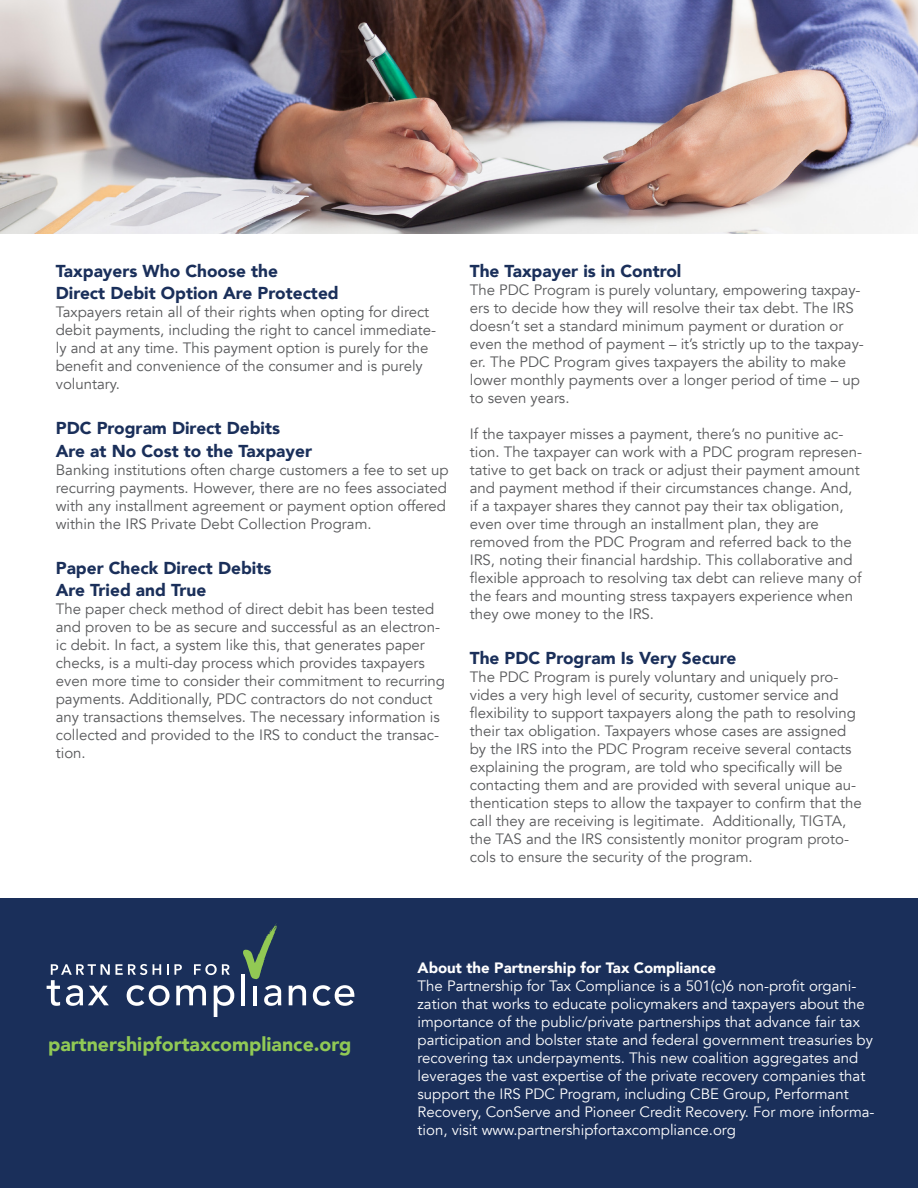
<style>
.page{position:relative;width:918px;height:1188px;background:#fff}
.page>*{position:absolute;margin:0;border:0;box-sizing:border-box;transform-origin:0 0}
.Graphic_Body_Copy{font:900 19.5px "Avenir";color:#91c955}
.Body_copy{font:900 17.25px/22.5px "Avenir";color:#1a2f5a}
.Body_copy-2{font:15px/18px "Avenir";color:#57585a}
.Graphic_Body_Copy-2{font:15px/18px "Avenir";color:#fff}
.Graphic_Body_Copy-3{font:900 15px "Avenir";color:#fff}
</style>
<div class="page">
<div style="left:0;top:898px;width:918px;height:290px;background:#1a2f5a"></div>
<svg style="left:116px;top:964px;width:31px;height:11px"></svg>
<svg style="left:153px;top:964px;width:8px;height:11px"></svg>
<svg style="left:167px;top:964px;width:15px;height:11px"></svg>
<svg style="left:194px;top:964px;width:36px;height:11px"></svg>
<svg style="left:47px;top:964px;width:63px;height:42px"></svg>
<svg style="left:127px;top:985px;width:43px;height:21px"></svg>
<svg style="left:176px;top:985px;width:30px;height:20px"></svg>
<svg style="left:214px;top:985px;width:20px;height:32px"></svg>
<hr style="left:241px;top:974px;width:4px;height:31px;background:#fff">
<hr style="left:253px;top:986px;width:4px;height:19px;background:#fff">
<svg style="left:264px;top:985px;width:17px;height:21px"></svg>
<svg style="left:289px;top:985px;width:17px;height:20px"></svg>
<svg style="left:313px;top:985px;width:41px;height:21px"></svg>
<svg style="left:243px;top:923px;width:34px;height:56px"></svg>
<img style="left:0;top:0;width:918px;height:234px">
<p class="Body_copy" style="left:56px;top:259px;width:284px">Taxpayers Who Choose the<br>Direct Debit Option Are Protected</p>
<p class="Body_copy-2" style="left:56px;top:303px;width:382px">Taxpayers retain all of their rights when opting for direct debit payments, including the right to cancel immediate&shy;ly and at any time. This payment option is purely for the benefit and convenience of the consumer and is purely voluntary.</p>
<p class="Body_copy" style="left:56px;top:417px;width:258px">PDC Program Direct Debits<br>Are at No Cost to the Taxpayer</p>
<p class="Body_copy-2" style="left:56px;top:461px;width:394px">Banking institutions often charge customers a fee to set up recurring payments. However, there are no fees associated with any installment agreement or payment option offered within the IRS Private Debt Collection Program.</p>
<p class="Body_copy" style="left:56px;top:556px;width:217px">Paper Check Direct Debits<br>Are Tried and True</p>
<p class="Body_copy-2" style="left:56px;top:600px;width:391px">The paper check method of direct debit has been tested and proven to be as secure and successful as an electron&shy;ic debit. In fact, a system like this, that generates paper checks, is a multi-day process which provides taxpayers even more time to consider their commitment to recurring payments. Additionally, PDC contractors do not conduct any transactions themselves. The necessary information is collected and provided to the IRS to conduct the transac&shy;tion.</p>
<p class="Body_copy" style="left:470px;top:259px;width:213px">The Taxpayer is in Control</p>
<p class="Body_copy-2" style="left:470px;top:281px;width:396px">The PDC Program is purely voluntary, empowering taxpay&shy;ers to decide how they will resolve their tax debt. The IRS doesn’t set a standard minimum payment or duration or even the method of payment – it’s strictly up to the taxpay&shy;er. The PDC Program gives taxpayers the ability to make lower monthly payments over a longer period of time – up to seven years.</p>
<p class="Body_copy-2" style="left:470px;top:425px;width:394px">If the taxpayer misses a payment, there’s no punitive ac&shy;tion. The taxpayer can work with a PDC program represen&shy;tative to get back on track or adjust their payment amount and payment method if their circumstances change. And, if a taxpayer shares they cannot pay their tax obligation, even over time through an installment plan, they are removed from the PDC Program and referred back to the IRS, noting their financial hardship. This collaborative and flexible approach to resolving tax debt can relieve many of the fears and mounting stress taxpayers experience when they owe money to the IRS.</p>
<p class="Body_copy" style="left:470px;top:646px;width:268px">The PDC Program Is Very Secure</p>
<p class="Body_copy-2" style="left:470px;top:668px;width:394px">The PDC Program is purely voluntary and uniquely pro&shy;vides a very high level of security, customer service and flexibility to support taxpayers along the path to resolving their tax obligation. Taxpayers whose cases are assigned by the IRS into the PDC Program receive several contacts explaining the program, are told who specifically will be contacting them and are provided with several unique au&shy;thentication steps to allow the taxpayer to confirm that the call they are receiving is legitimate. Additionally, TIGTA, the TAS and the IRS consistently monitor program proto&shy;cols to ensure the security of the program.</p>
<p class="Graphic_Body_Copy" style="left:48px;top:1027px;width:305px">partnershipfortaxcompliance.org</p>
<p class="Graphic_Body_Copy-3" style="left:418px;top:955px;width:300px">About the Partnership for Tax Compliance</p>
<p class="Graphic_Body_Copy-2" style="left:418px;top:977px;width:459px">The Partnership for Tax Compliance is a 501(c)6 non-profit organi&shy;zation that works to educate policymakers and taxpayers about the importance of the public/private partnerships that advance fair tax participation and bolster state and federal government treasuries by recovering tax underpayments. This new coalition aggregates and leverages the vast expertise of the private recovery companies that support the IRS PDC Program, including CBE Group, Performant Recovery, ConServe and Pioneer Credit Recovery. For more informa&shy;tion, visit www.partnershipfortaxcompliance.org</p>
</div>
